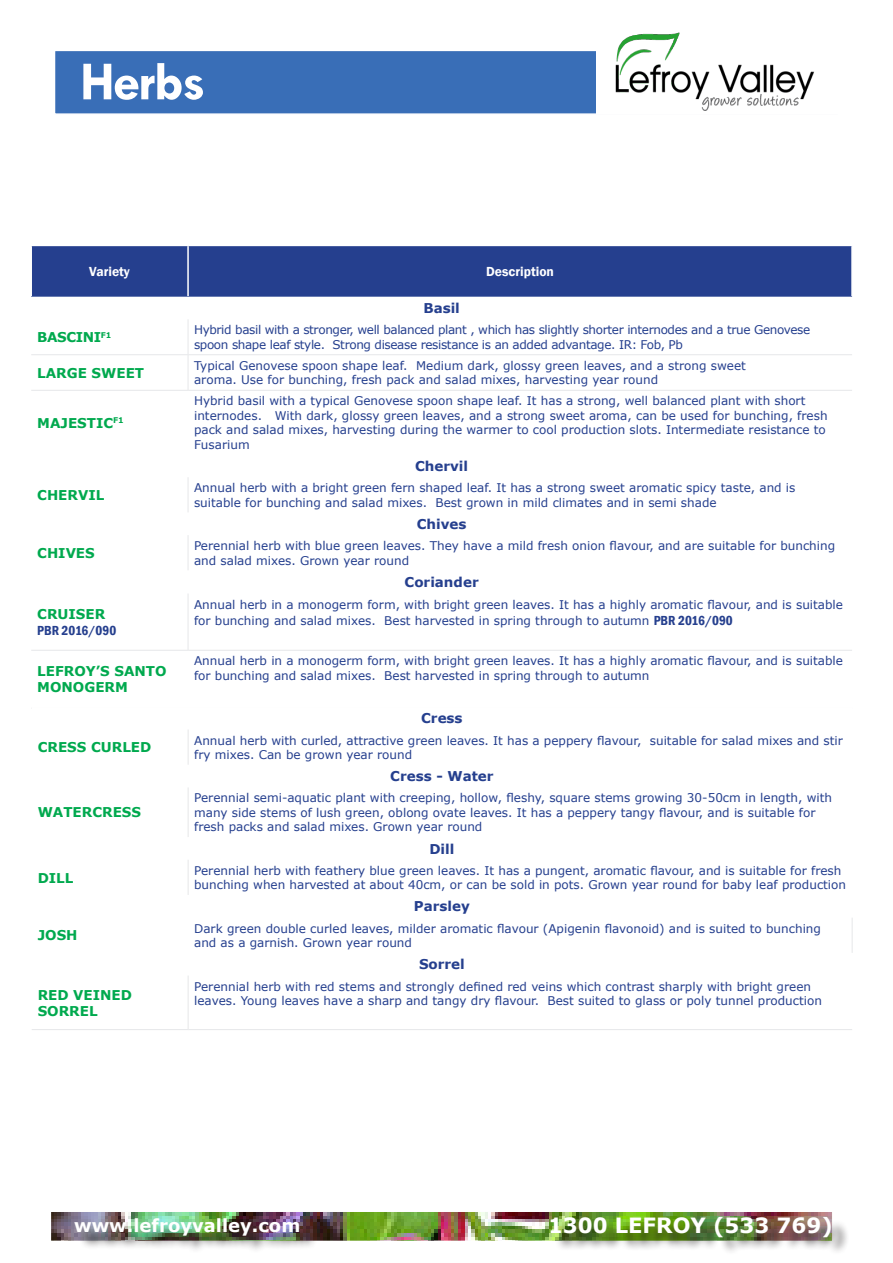
<style>
.page{position:relative;width:893px;height:1263px;background:#fff}
.page>*{position:absolute;margin:0;border:0;box-sizing:border-box;transform-origin:0 0}
.t1{font:700 55.5px "Tw Cen";letter-spacing:-.03em;color:#fff}
.t2{font:700 21px "Verdana";color:#fff}
.t3{font:700 18px "Verdana";color:#fff}
.t4{font:700 13.5px "Verdana";color:#00a94e}
.t5{font:700 13.5px "Verdana";color:#253f8e}
.t6{font:600 13.5px "Franklin Gothic";color:#fff}
.t7{font:600 condensed 13.5px "Franklin Gothic";color:#253f8e}
.t8{font:700 13.5px "Verdana";letter-spacing:-.03em;color:#00a94e}
.t9{font:12px/14.4px "Verdana";color:#253f8e}
.t10{font:12px/14.4px "Verdana";letter-spacing:-.03em;color:#253f8e}
.s1{font-family:"Franklin Gothic";font-weight:600;font-stretch:condensed;font-size:13.5px}
</style>
<div class="page">
<img style="left:609px;top:32px;width:210px;height:84px">
<div style="left:54px;top:50px;width:785px;height:65px;background:#396eb7;border:2px solid #fff"></div>
<svg style="left:596px;top:50px;width:242px;height:64px;background:#dfe0df"></svg>
<img style="left:52px;top:1213px;width:779px;height:27px">
<div style="left:48px;top:1209px;width:787px;height:35px;border:3px solid #fff"></div>
<div style="left:77px;top:1221px;width:240px;height:33px;background:#231f20;opacity:.75"></div>
<div style="left:554px;top:1219px;width:295px;height:36px;background:#231f20;opacity:.75"></div>
<div style="left:31px;top:246px;width:821px;height:51px;background:#253f8e"></div>
<hr style="left:30px;top:246px;width:2px;height:50px;background:#fff">
<hr style="left:187px;top:246px;width:2px;height:50px;background:#fff">
<hr style="left:851px;top:246px;width:2px;height:50px;background:#fff">
<hr style="left:188px;top:319px;width:1px;height:35px;background:#e6e7e9">
<hr style="left:188px;top:355px;width:1px;height:35px;background:#e6e7e9">
<hr style="left:188px;top:477px;width:1px;height:35px;background:#e6e7e9">
<hr style="left:188px;top:535px;width:1px;height:35px;background:#e6e7e9">
<hr style="left:188px;top:593px;width:1px;height:57px;background:#e6e7e9">
<hr style="left:31px;top:354px;width:157px;height:1px;background:#e6e7e9">
<hr style="left:188px;top:354px;width:664px;height:1px;background:#e6e7e9">
<hr style="left:31px;top:390px;width:157px;height:1px;background:#e6e7e9">
<hr style="left:188px;top:390px;width:664px;height:1px;background:#e6e7e9">
<hr style="left:31px;top:650px;width:157px;height:1px;background:#e6e7e9">
<hr style="left:188px;top:650px;width:664px;height:1px;background:#e6e7e9">
<hr style="left:31px;top:708px;width:157px;height:1px;background:#e6e7e9">
<hr style="left:852px;top:918px;width:1px;height:35px;background:#e6e7e9">
<hr style="left:188px;top:729px;width:1px;height:36px;background:#e6e7e9">
<hr style="left:188px;top:787px;width:1px;height:50px;background:#e6e7e9">
<hr style="left:188px;top:860px;width:1px;height:35px;background:#e6e7e9">
<hr style="left:188px;top:975px;width:1px;height:54px;background:#e6e7e9">
<hr style="left:32px;top:1029px;width:156px;height:1px;background:#e6e7e9">
<hr style="left:188px;top:1029px;width:664px;height:1px;background:#e6e7e9">
<p class="t1" style="left:80px;top:48px;width:127px">Herbs</p>
<p class="t6" style="left:89px;top:263px;width:42px">Variety</p>
<p class="t6" style="left:486px;top:263px;width:69px">Description</p>
<p class="t5" style="left:423px;top:299px;width:38px">Basil</p>
<p class="t8" style="left:37px;top:328px;width:76px">BASCINI<sup>F1</sup></p>
<p class="t10" style="left:194px;top:323px;width:618px">Hybrid basil with a stronger, well balanced plant , which has slightly shorter internodes and a true Genovese spoon shape leaf style. Strong disease resistance is an added advantage. IR: Fob, Pb</p>
<p class="t4" style="left:37px;top:363px;width:108px">LARGE SWEET</p>
<p class="t9" style="left:194px;top:358px;width:553px">Typical Genovese spoon shape leaf. Medium dark, glossy green leaves, and a strong sweet</p>
<p class="t9" style="left:194px;top:373px;width:466px">aroma. Use for bunching, fresh pack and salad mixes, harvesting year round</p>
<p class="t4" style="left:37px;top:413px;width:88px">MAJESTIC<sup>F1</sup></p>
<p class="t9" style="left:194px;top:394px;width:635px">Hybrid basil with a typical Genovese spoon shape leaf. It has a strong, well balanced plant with short internodes. With dark, glossy green leaves, and a strong sweet aroma, can be used for bunching, fresh pack and salad mixes, harvesting during the warmer to cool production slots. Intermediate resistance to Fusarium</p>
<p class="t5" style="left:415px;top:456px;width:55px">Chervil</p>
<p class="t4" style="left:37px;top:485px;width:69px">CHERVIL</p>
<p class="t9" style="left:194px;top:480px;width:603px">Annual herb with a bright green fern shaped leaf. It has a strong sweet aromatic spicy taste, and is suitable for bunching and salad mixes. Best grown in mild climates and in semi shade</p>
<p class="t5" style="left:417px;top:514px;width:51px">Chives</p>
<p class="t4" style="left:37px;top:543px;width:59px">CHIVES</p>
<p class="t9" style="left:194px;top:538px;width:643px">Perennial herb with blue green leaves. They have a mild fresh onion flavour, and are suitable for bunching and salad mixes. Grown year round</p>
<p class="t5" style="left:405px;top:573px;width:76px">Coriander</p>
<p class="t4" style="left:37px;top:604px;width:70px">CRUISER</p>
<p class="t7" style="left:37px;top:621px;width:81px">PBR 2016/090</p>
<p class="t9" style="left:194px;top:596px;width:650px;line-height:16.2px">Annual herb in a monogerm form, with bright green leaves. It has a highly aromatic flavour, and is suitable for bunching and salad mixes. Best harvested in spring through to autumn <span class="s1">PBR 2016/090</span></p>
<p class="t4" style="left:37px;top:662px;width:131px">LEFROY’S SANTO</p>
<p class="t4" style="left:37px;top:678px;width:92px">MONOGERM</p>
<p class="t9" style="left:194px;top:654px;width:650px">Annual herb in a monogerm form, with bright green leaves. It has a highly aromatic flavour, and is suitable for bunching and salad mixes. Best harvested in spring through to autumn</p>
<p class="t5" style="left:421px;top:709px;width:43px">Cress</p>
<p class="t4" style="left:38px;top:738px;width:115px">CRESS CURLED</p>
<p class="t9" style="left:194px;top:733px;width:650px">Annual herb with curled, attractive green leaves. It has a peppery flavour, suitable for salad mixes and stir fry mixes. Can be grown year round</p>
<p class="t5" style="left:390px;top:767px;width:105px">Cress - Water</p>
<p class="t4" style="left:38px;top:803px;width:105px">WATERCRESS</p>
<p class="t9" style="left:194px;top:791px;width:639px">Perennial semi-aquatic plant with creeping, hollow, fleshy, square stems growing 30-50cm in length, with many side stems of lush green, oblong ovate leaves. It has a peppery tangy flavour, and is suitable for fresh packs and salad mixes. Grown year round</p>
<p class="t5" style="left:429px;top:839px;width:27px">Dill</p>
<p class="t4" style="left:38px;top:868px;width:37px">DILL</p>
<p class="t9" style="left:194px;top:863px;width:653px">Perennial herb with feathery blue green leaves. It has a pungent, aromatic flavour, and is suitable for fresh bunching when harvested at about 40cm, or can be sold in pots. Grown year round for baby leaf production</p>
<p class="t5" style="left:414px;top:897px;width:57px">Parsley</p>
<p class="t4" style="left:38px;top:926px;width:41px">JOSH</p>
<p class="t9" style="left:194px;top:921px;width:628px">Dark green double curled leaves, milder aromatic flavour (Apigenin flavonoid) and is suited to bunching and as a garnish. Grown year round</p>
<p class="t5" style="left:419px;top:955px;width:47px">Sorrel</p>
<p class="t4" style="left:38px;top:985px;width:96px">RED VEINED</p>
<p class="t4" style="left:38px;top:1001px;width:61px">SORREL</p>
<p class="t9" style="left:194px;top:979px;width:629px">Perennial herb with red stems and strongly defined red veins which contrast sharply with bright green leaves. Young leaves have a sharp and tangy dry flavour. Best suited to glass or poly tunnel production</p>
<p class="t3" style="left:74px;top:1213px;width:228px">www.lefroyvalley.com</p>
<p class="t2" style="left:548px;top:1210px;width:286px">1300 LEFROY (533 769)</p>
</div>
